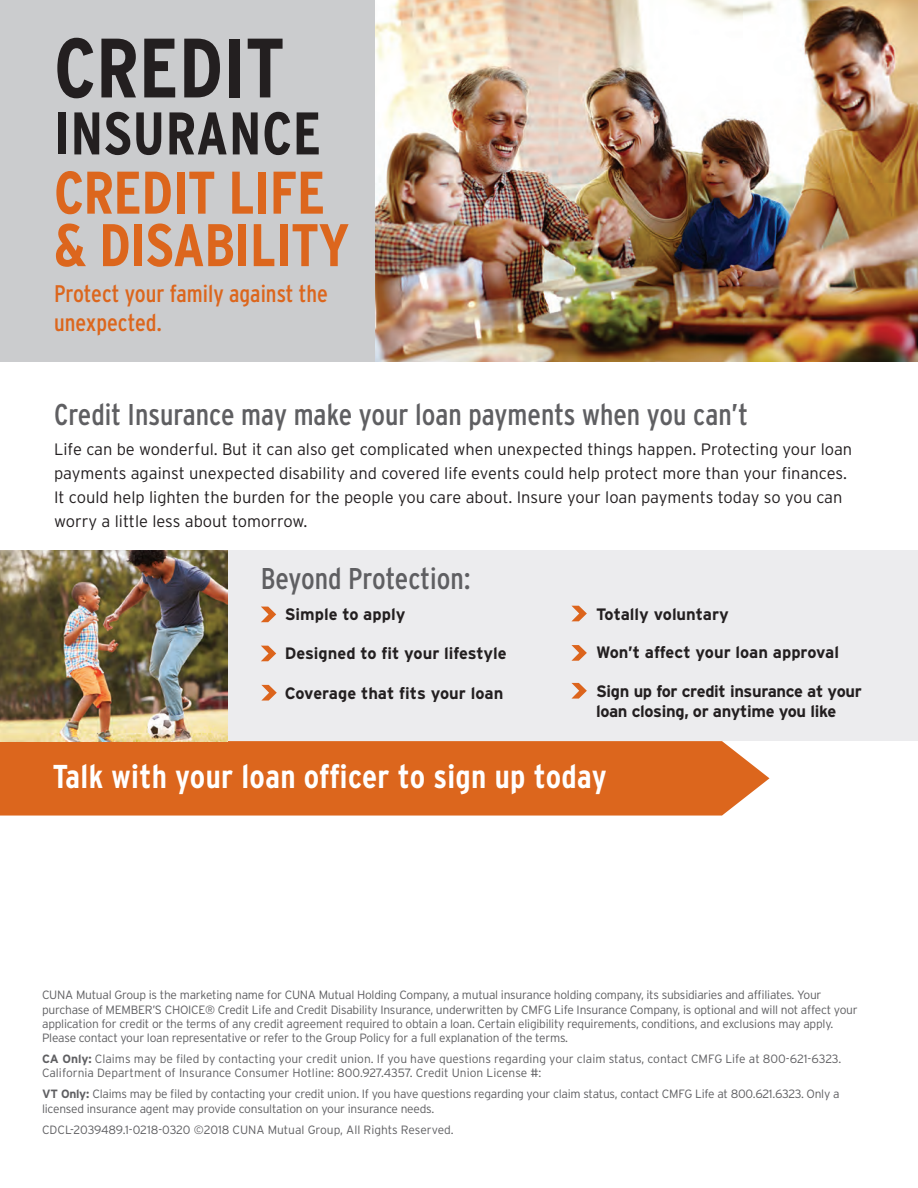
<style>
.page{position:relative;width:918px;height:1188px;background:#fff}
.page>*{position:absolute;margin:0;border:0;box-sizing:border-box;transform-origin:0 0}
.t1{font:700 condensed 84px "Interstate";color:#231f20}
.t2{font:700 condensed 60px/59.2px "Interstate";letter-spacing:-.01em;color:#dc661d}
.t3{font:700 condensed 33px "Interstate";letter-spacing:.01em;color:#fff}
.t4{font:condensed 30px "Interstate";color:#5f5f62}
.t5{font:condensed 24px/28.8px "Interstate";color:#dc661d}
.t6{font:300 16.5px/24px "Interstate";color:#231f20}
.t7{font:700 16.5px/19.8px "Interstate";letter-spacing:-.01em;color:#231f20}
.t8{font:300 12px/14.2px "Interstate";letter-spacing:-.02em;color:#5f5f62}
.t9{font:300 12px/14.2px "Interstate";color:#5f5f62}
.s1{color:#231f20}
.s2{font-weight:700}
</style>
<div class="page">
<div style="left:0;top:741px;width:770px;height:75px;background:#dc661d"></div>
<div style="left:2px;top:550px;width:916px;height:191px;background:#ececee"></div>
<div style="left:0;top:0;width:380px;height:362px;background:#cbccce"></div>
<img style="left:376px;top:0;width:542px;height:362px">
<img style="left:0;top:550px;width:228px;height:191px">
<svg style="left:261px;top:607px;width:15px;height:15px"></svg>
<svg style="left:572px;top:606px;width:15px;height:15px"></svg>
<svg style="left:261px;top:646px;width:15px;height:15px"></svg>
<svg style="left:571px;top:645px;width:16px;height:16px"></svg>
<svg style="left:261px;top:685px;width:16px;height:16px"></svg>
<svg style="left:571px;top:683px;width:16px;height:16px"></svg>
<h1 class="t1" style="left:54px;top:21px;width:232px">CREDIT</h1>
<h1 class="t2" style="left:54px;top:103px;width:273px"><span class="s1">INSURANCE<br></span>CREDIT LIFE</h1>
<h1 class="t2" style="left:54px;top:215px;width:297px">&amp; DISABILITY</h1>
<p class="t5" style="left:54px;top:279px;width:275px">Protect your family against the unexpected.</p>
<h2 class="t4" style="left:54px;top:397px;width:696px">Credit Insurance may make your loan payments when you can’t</h2>
<p class="t6" style="left:54px;top:438px;width:800px">Life can be wonderful. But it can also get complicated when unexpected things happen. Protecting your loan payments against unexpected disability and covered life events could help protect more than your fnances.<br>It could help lighten the burden for the people you care about. Insure your loan payments today so you can worry a little less about tomorrow.</p>
<p class="t4" style="left:261px;top:562px;width:212px">Beyond Protection:</p>
<p class="t7" style="left:285px;top:604px;width:122px">Simple to apply</p>
<p class="t7" style="left:285px;top:644px;width:224px">Designed to ft your lifestyle</p>
<p class="t7" style="left:285px;top:683px;width:220px">Coverage that fts your loan</p>
<p class="t7" style="left:596px;top:604px;width:134px">Totally voluntary</p>
<p class="t7" style="left:596px;top:642px;width:245px">Won’t affect your loan approval</p>
<p class="t7" style="left:596px;top:681px;width:267px">Sign up for credit insurance at your loan closing, or anytime you like</p>
<h2 class="t3" style="left:53px;top:758px;width:555px">Talk with your loan offcer to sign up today</h2>
<p class="t8" style="left:42px;top:988px;width:817px">CUNA Mutual Group is the marketing name for CUNA Mutual Holding Company, a mutual insurance holding company, its subsidiaries and affliates. Your purchase of MEMBER’S CHOICE® Credit Life and Credit Disability Insurance, underwritten by CMFG Life Insurance Company, is optional and will not affect your application for credit or the terms of any credit agreement required to obtain a loan. Certain eligibility requirements, conditions, and exclusions may apply.<br>Please contact your loan representative or refer to the Group Policy for a full explanation of the terms.</p>
<p class="t9" style="left:42px;top:1052px;width:801px"><span class="s2">CA Only:</span> Claims may be fled by contacting your credit union. If you have questions regarding your claim status, contact CMFG Life at 800-621-6323.<br>California Department of Insurance Consumer Hotline: 800.927.4357. Credit Union License #:</p>
<p class="t8" style="left:42px;top:1087px;width:799px"><span class="s2">VT Only:</span> Claims may be fled by contacting your credit union. If you have questions regarding your claim status, contact CMFG Life at 800.621.6323. Only a licensed insurance agent may provide consultation on your insurance needs.</p>
<p class="t9" style="left:42px;top:1122px;width:413px">CDCL-2039489.1-0218-0320 ©2018 CUNA Mutual Group, All Rights Reserved.</p>
</div>
